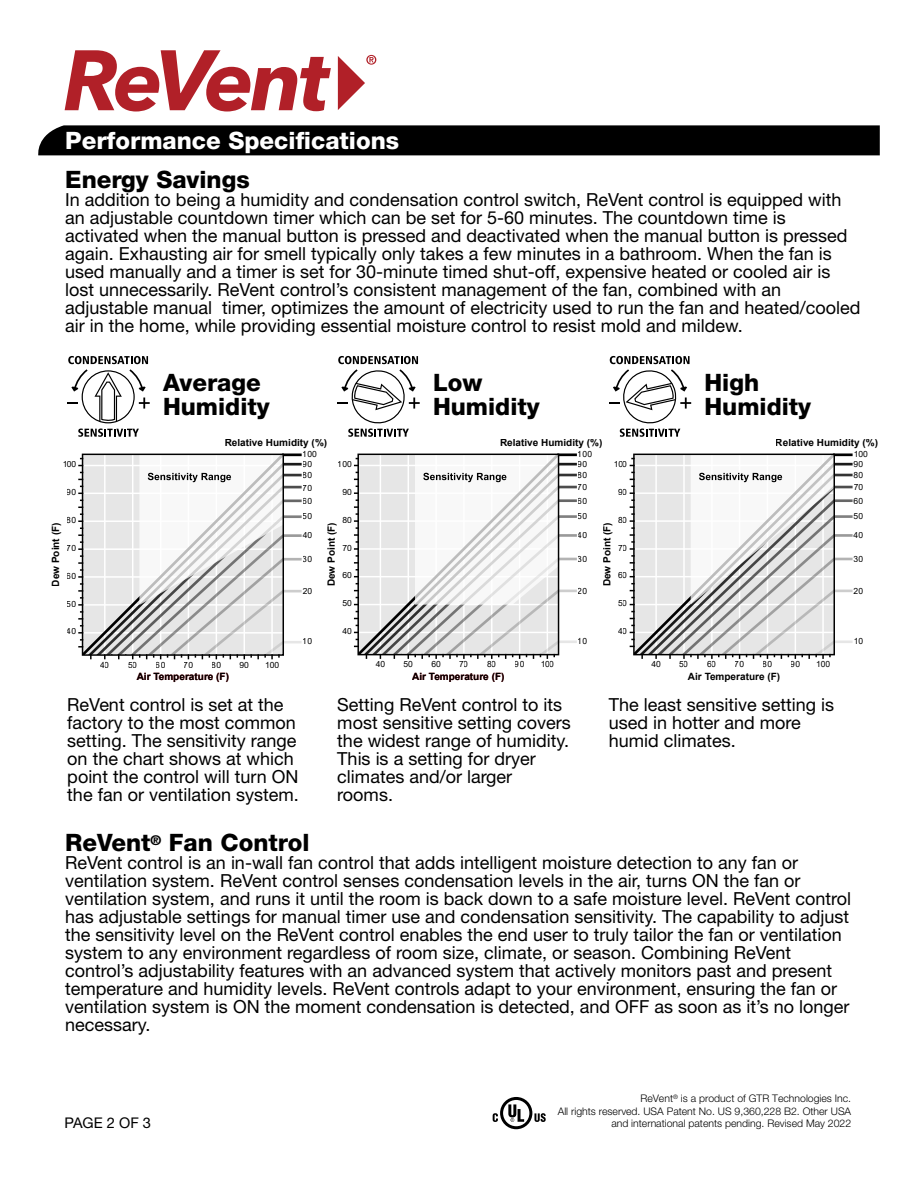
<style>
.page{position:relative;width:918px;height:1188px;background:#fff}
.page>*{position:absolute;margin:0;border:0;box-sizing:border-box;transform-origin:0 0}
.t1{font:800 24px/24px "Helvetica Neue LT Std";color:#000}
.t2{font:800 24px "Helvetica Neue LT Std";color:#fff}
.t3{font:18px/18px "Helvetica Neue LT Std";color:#000}
.t4{font:14.7px "Helvetica Neue LT Std";color:#000}
.t5{font:300 10.5px/12.6px "Helvetica Neue LT Std";color:#000;text-align:right}
.t6{font:700 10.05px "Arial";color:#000}
.t7{font:8.55px/10.5px "Arial";letter-spacing:-.005em;color:#000}
</style>
<div class="page">
<div style="left:38px;top:125px;width:842px;height:30px;background:#000"></div>
<svg style="left:609px;top:356px;width:82px;height:81px"></svg>
<svg style="left:78px;top:429px;width:61px;height:8px"></svg>
<svg style="left:67px;top:356px;width:83px;height:67px"></svg>
<svg style="left:337px;top:356px;width:83px;height:81px"></svg>
<svg style="left:65px;top:50px;width:266px;height:62px"></svg>
<svg style="left:338px;top:55px;width:38px;height:55px"></svg>
<svg style="left:641px;top:658px;width:183px;height:1px"></svg>
<svg style="left:630px;top:453px;width:223px;height:205px"></svg>
<div style="left:633px;top:454px;width:202px;height:201px;border:1px solid #000"></div>
<svg style="left:81px;top:453px;width:191px;height:1px"></svg>
<svg style="left:90px;top:659px;width:183px;height:1px"></svg>
<svg style="left:79px;top:454px;width:223px;height:205px"></svg>
<div style="left:82px;top:454px;width:202px;height:202px;border:1px solid #000"></div>
<hr style="left:559px;top:453px;width:17px;height:3px;background:#000">
<svg style="left:365px;top:658px;width:184px;height:1px"></svg>
<svg style="left:355px;top:454px;width:222px;height:204px"></svg>
<div style="left:357px;top:454px;width:202px;height:201px;border:1px solid #000"></div>
<svg style="left:493px;top:1097px;width:53px;height:32px"></svg>
<h1 class="t2" style="left:65px;top:126px;width:335px">Performance Specifications</h1>
<h1 class="t1" style="left:65px;top:167px;width:186px">Energy Savings</h1>
<p class="t3" style="left:65px;top:190px;width:797px">In addition to being a humidity and condensation control switch, ReVent control is equipped with an adjustable countdown timer which can be set for 5-60 minutes. The countdown time is activated when the manual button is pressed and deactivated when the manual button is pressed again. Exhausting air for smell typically only takes a few minutes in a bathroom. When the fan is used manually and a timer is set for 30-minute timed shut-off, expensive heated or cooled air is lost unnecessarily. ReVent control’s consistent management of the fan, combined with an adjustable manual timer, optimizes the amount of electricity used to run the fan and heated/cooled air in the home, while providing essential moisture control to resist mold and mildew.</p>
<h1 class="t1" style="left:163px;top:370px;width:108px">Average<br>Humidity</h1>
<h1 class="t1" style="left:433px;top:370px;width:108px">Low<br>Humidity</h1>
<h1 class="t1" style="left:705px;top:370px;width:108px">High<br>Humidity</h1>
<p class="t7" style="left:62px;top:459px;width:16px">100</p>
<p class="t7" style="left:67px;top:487px;width:11px">90</p>
<p class="t7" style="left:67px;top:515px;width:11px">80</p>
<p class="t6" style="left:49px;top:587px;width:66px;rotate:-90deg">Dew Point (F)</p>
<p class="t7" style="left:67px;top:543px;width:11px">70</p>
<p class="t7" style="left:67px;top:570px;width:11px">60</p>
<p class="t6" style="left:225px;top:436px;width:104px">Relative Humidity (%)</p>
<p class="t7" style="left:303px;top:449px;width:16px">100<br>90<br>80</p>
<p class="t7" style="left:303px;top:481px;width:11px;line-height:13.4px">70<br>60</p>
<p class="t7" style="left:303px;top:511px;width:11px">50</p>
<p class="t7" style="left:303px;top:530px;width:11px">40</p>
<p class="t7" style="left:303px;top:554px;width:11px">30</p>
<p class="t7" style="left:303px;top:586px;width:11px">20</p>
<p class="t7" style="left:338px;top:459px;width:16px">100</p>
<p class="t7" style="left:343px;top:487px;width:11px">90</p>
<p class="t7" style="left:343px;top:514px;width:11px">80</p>
<p class="t6" style="left:324px;top:586px;width:65px;rotate:-90deg">Dew Point (F)</p>
<p class="t7" style="left:343px;top:542px;width:11px">70</p>
<p class="t7" style="left:343px;top:570px;width:11px">60</p>
<p class="t6" style="left:500px;top:436px;width:104px">Relative Humidity (%)</p>
<p class="t7" style="left:578px;top:449px;width:16px">100<br>90<br>80</p>
<p class="t7" style="left:578px;top:481px;width:11px;line-height:13.2px">70<br>60</p>
<p class="t7" style="left:578px;top:511px;width:11px">50</p>
<p class="t7" style="left:578px;top:530px;width:11px">40</p>
<p class="t7" style="left:578px;top:553px;width:11px">30</p>
<p class="t7" style="left:578px;top:586px;width:11px">20</p>
<p class="t7" style="left:614px;top:459px;width:16px">100</p>
<p class="t7" style="left:618px;top:487px;width:11px">90</p>
<p class="t7" style="left:618px;top:514px;width:11px">80</p>
<p class="t6" style="left:600px;top:586px;width:65px;rotate:-90deg">Dew Point (F)</p>
<p class="t7" style="left:618px;top:542px;width:11px">70</p>
<p class="t7" style="left:618px;top:570px;width:11px">60</p>
<p class="t6" style="left:776px;top:436px;width:104px">Relative Humidity (%)</p>
<p class="t7" style="left:854px;top:449px;width:16px">100<br>90<br>80</p>
<p class="t7" style="left:854px;top:481px;width:11px;line-height:13.2px">70<br>60</p>
<p class="t7" style="left:854px;top:511px;width:11px">50</p>
<p class="t7" style="left:854px;top:530px;width:11px">40</p>
<p class="t7" style="left:854px;top:553px;width:11px">30</p>
<p class="t7" style="left:854px;top:586px;width:11px">20</p>
<p class="t7" style="left:67px;top:598px;width:11px">50</p>
<p class="t7" style="left:343px;top:598px;width:11px">50</p>
<p class="t7" style="left:618px;top:598px;width:11px">50</p>
<p class="t7" style="left:67px;top:626px;width:11px">40</p>
<p class="t7" style="left:343px;top:626px;width:11px">40</p>
<p class="t7" style="left:618px;top:626px;width:11px">40</p>
<p class="t7" style="left:303px;top:636px;width:11px">10</p>
<p class="t7" style="left:578px;top:636px;width:11px">10</p>
<p class="t7" style="left:854px;top:636px;width:11px">10</p>
<p class="t7" style="left:100px;top:659px;width:11px">40</p>
<p class="t7" style="left:128px;top:659px;width:11px">50</p>
<p class="t7" style="left:156px;top:659px;width:11px">60</p>
<p class="t7" style="left:184px;top:659px;width:11px">70</p>
<p class="t7" style="left:212px;top:659px;width:11px">80</p>
<p class="t7" style="left:240px;top:659px;width:11px">90</p>
<p class="t6" style="left:137px;top:670px;width:94px">Air Temperature (F)</p>
<p class="t7" style="left:265px;top:659px;width:16px">100</p>
<p class="t7" style="left:376px;top:659px;width:11px">40</p>
<p class="t7" style="left:404px;top:659px;width:11px">50</p>
<p class="t7" style="left:431px;top:659px;width:11px">60</p>
<p class="t7" style="left:459px;top:659px;width:11px">70</p>
<p class="t7" style="left:487px;top:659px;width:11px">80</p>
<p class="t7" style="left:515px;top:659px;width:11px">90</p>
<p class="t6" style="left:412px;top:669px;width:94px">Air Temperature (F)</p>
<p class="t7" style="left:540px;top:659px;width:16px">100</p>
<p class="t7" style="left:651px;top:659px;width:11px">40</p>
<p class="t7" style="left:679px;top:659px;width:11px">50</p>
<p class="t7" style="left:707px;top:659px;width:11px">60</p>
<p class="t7" style="left:735px;top:659px;width:11px">70</p>
<p class="t7" style="left:763px;top:659px;width:11px">80</p>
<p class="t7" style="left:791px;top:659px;width:11px">90</p>
<p class="t6" style="left:688px;top:669px;width:94px">Air Temperature (F)</p>
<p class="t7" style="left:816px;top:659px;width:16px">100</p>
<p class="t3" style="left:67px;top:695px;width:233px">ReVent control is set at the factory to the most common setting. The sensitivity range on the chart shows at which point the control will turn ON the fan or ventilation system.</p>
<p class="t3" style="left:337px;top:695px;width:235px">Setting ReVent control to its most sensitive setting covers the widest range of humidity.<br>This is a setting for dryer climates and/or larger rooms.</p>
<p class="t3" style="left:609px;top:695px;width:227px">The least sensitive setting is used in hotter and more humid climates.</p>
<h1 class="t1" style="left:65px;top:830px;width:246px">ReVent<sup>®</sup> Fan Control</h1>
<p class="t3" style="left:65px;top:853px;width:787px">ReVent control is an in-wall fan control that adds intelligent moisture detection to any fan or ventilation system. ReVent control senses condensation levels in the air, turns ON the fan or ventilation system, and runs it until the room is back down to a safe moisture level. ReVent control has adjustable settings for manual timer use and condensation sensitivity. The capability to adjust the sensitivity level on the ReVent control enables the end user to truly tailor the fan or ventilation system to any environment regardless of room size, climate, or season. Combining ReVent control’s adjustability features with an advanced system that actively monitors past and present temperature and humidity levels. ReVent controls adapt to your environment, ensuring the fan or ventilation system is ON the moment condensation is detected, and OFF as soon as it’s no longer necessary.</p>
<p class="t4" style="left:65px;top:1114px;width:88px">PAGE 2 OF 3</p>
<p class="t5" style="left:558px;top:1092px;width:295px">ReVent<sup>®</sup> is a product of GTR Technologies Inc.<br>All rights reserved. USA Patent No. US 9,360,228 B2. Other USA and international patents pending. Revised May 2022</p>
</div>
